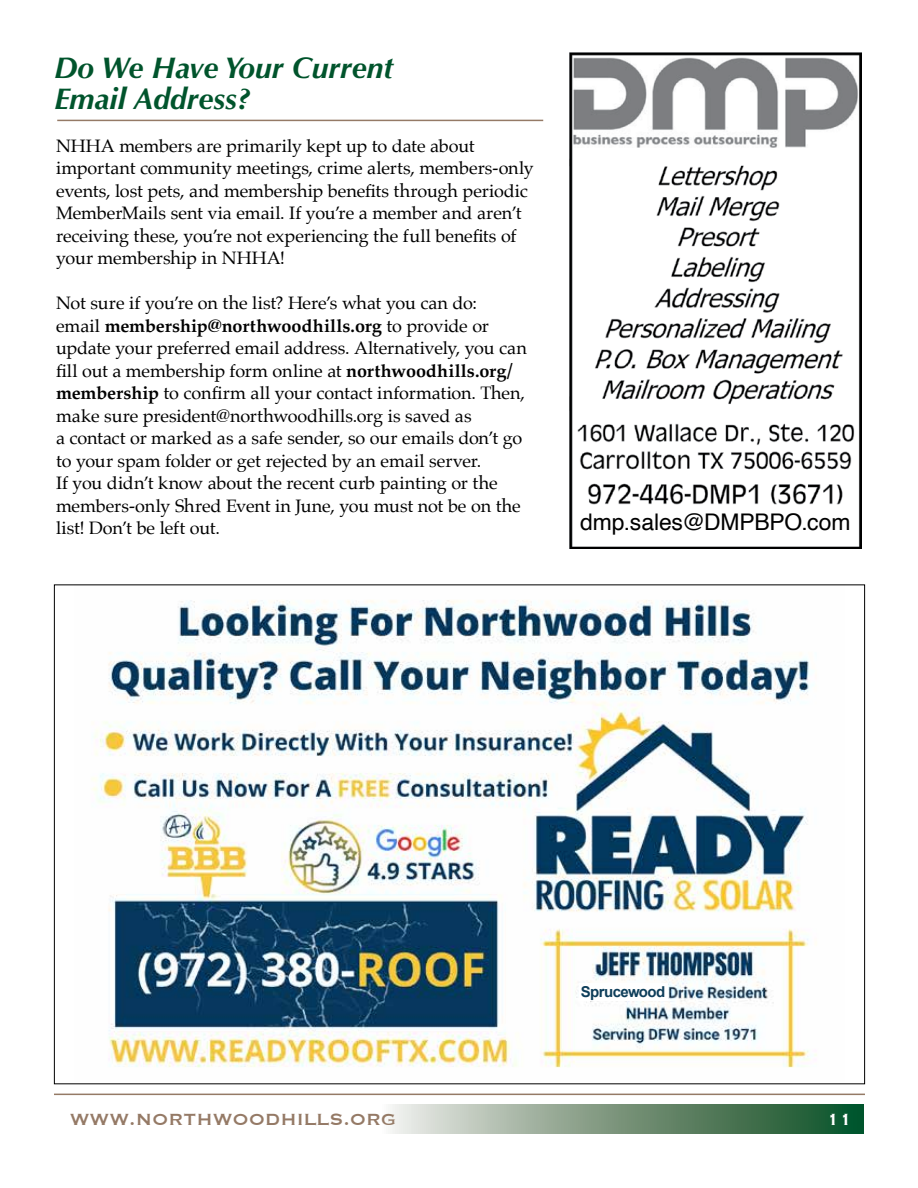
<style>
.page{position:relative;width:918px;height:1188px;background:#fff}
.page>*{position:absolute;margin:0;border:0;box-sizing:border-box;transform-origin:0 0}
.t1{font:italic 700 30px/31.5px "Optima";color:#00542c}
.t2{font:22.95px "Helvetica";letter-spacing:-.005em;color:#000}
.t3{font:21px "Copperplate";color:#957a66}
.t4{font:21px "Copperplate";color:#fff}
.t5{font:18px/22.5px "Palatino";letter-spacing:-.005em;color:#000}
.t6{font:700 15px "Arial";letter-spacing:-.04em;color:#0e3e5a}
.s1{font-weight:700}
</style>
<div class="page">
<hr style="left:54px;top:1094px;width:811px;height:1px;background:#957a66">
<svg style="left:390px;top:1104px;width:474px;height:30px;background:#78977f"></svg>
<hr style="left:57px;top:120px;width:486px;height:1px;background:#957a66">
<img style="left:569px;top:53px;width:293px;height:495px">
<div style="left:573px;top:513px;width:284px;height:28px;background:#fff"></div>
<img style="left:92px;top:600px;width:725px;height:468px">
<div style="left:579px;top:983px;width:88px;height:17px;background:#fff"></div>
<h1 class="t1" style="left:54px;top:52px;width:341px">Do We Have Your Current<br>Email Address?</h1>
<p class="t5" style="left:56px;top:134px;width:479px">NHHA members are primarily kept up to date about important community meetings, crime alerts, members-only events, lost pets, and membership benefits through periodic MemberMails sent via email. If you’re a member and aren’t receiving these, you’re not experiencing the full benefits of your membership in NHHA!</p>
<p class="t5" style="left:56px;top:292px;width:472px">Not sure if you’re on the list? Here’s what you can do:<br>email <span class="s1">membership@northwoodhills.org</span> to provide or update your preferred email address. Alternatively, you can fill out a membership form online at <span class="s1">northwoodhills.org/ membership</span> to confirm all your contact information. Then, make sure president@northwoodhills.org is saved as<br>a contact or marked as a safe sender, so our emails don’t go to your spam folder or get rejected by an email server.<br>If you didn’t know about the recent curb painting or the members-only Shred Event in June, you must not be on the list! Don’t be left out.</p>
<p class="t2" style="left:580px;top:505px;width:272px">dmp.sales@DMPBPO.com</p>
<p class="t6" style="left:581px;top:982px;width:86px">Sprucewood</p>
<p class="t3" style="left:70px;top:1105px;width:328px">WWW.NORTHWOODHILLS.ORG</p>
<p class="t4" style="left:827px;top:1105px;width:27px">11</p>
</div>
